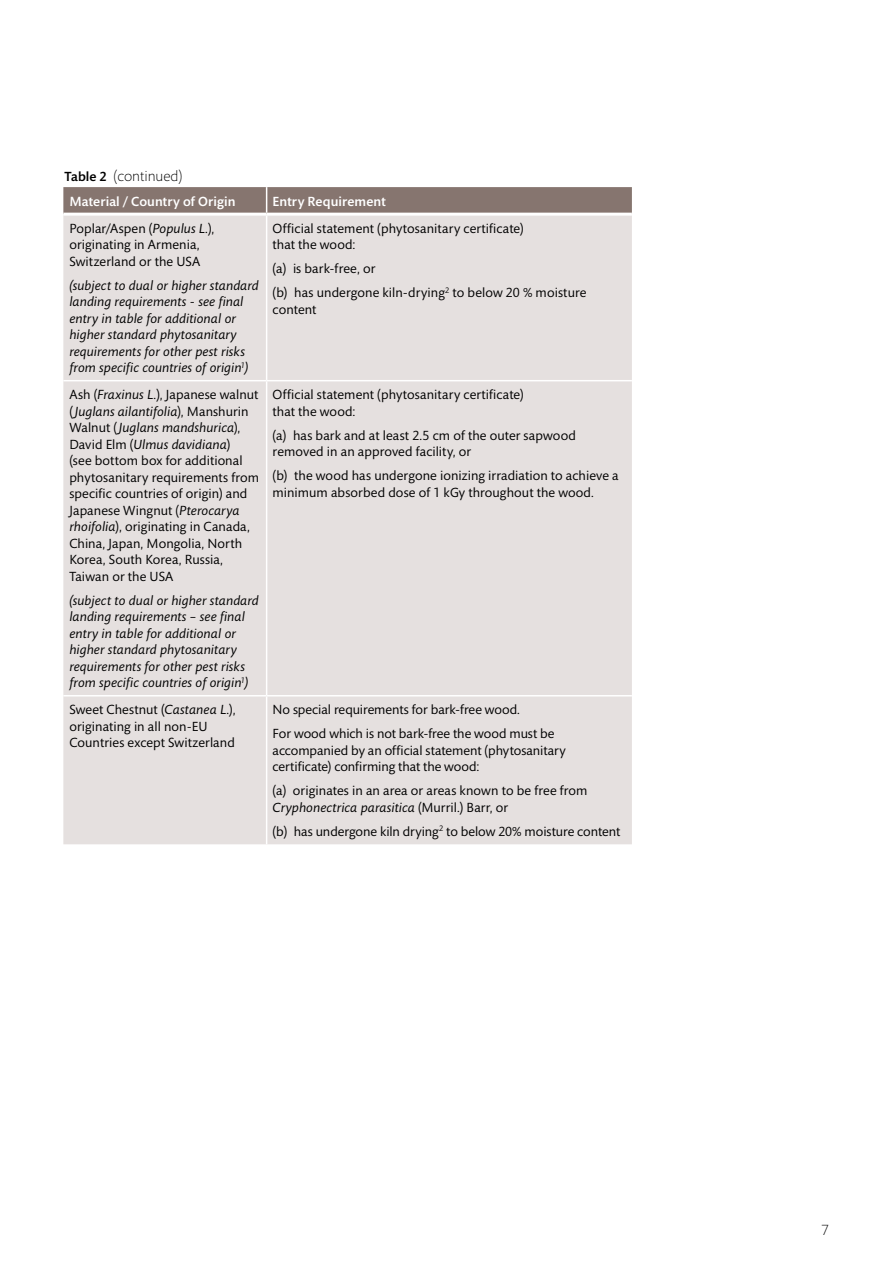
<style>
.page{position:relative;width:893px;height:1263px;background:#fff}
.page>*{position:absolute;margin:0;border:0;box-sizing:border-box;transform-origin:0 0}
.t1{font:300 15px "Mundo Sans";color:#000}
.t2{font:13.5px/16.5px "Mundo Sans";letter-spacing:.005em;color:#000}
.t3{font:italic 13.5px/16.5px "Mundo Sans";letter-spacing:.01em;color:#000}
.t4{font:500 13.5px "Mundo Sans";letter-spacing:.01em;color:#fff}
.s1{font-weight:500;font-size:13.5px}
.s2{font-style:italic}
</style>
<div class="page">
<div style="left:63px;top:216px;width:569px;height:628px;background:#e5e0df"></div>
<hr style="left:266px;top:216px;width:1px;height:164px;background:#fff">
<hr style="left:266px;top:381px;width:1px;height:314px;background:#fff">
<hr style="left:266px;top:696px;width:1px;height:148px;background:#fff">
<hr style="left:63px;top:695px;width:204px;height:1px;background:#fff">
<hr style="left:267px;top:695px;width:365px;height:1px;background:#fff">
<svg style="left:63px;top:187px;width:569px;height:26px;background:#887772"></svg>
<hr style="left:63px;top:380px;width:204px;height:1px;background:#fff">
<hr style="left:267px;top:380px;width:365px;height:1px;background:#fff">
<p class="t1" style="left:65px;top:168px;width:119px"><span class="s1">Table 2</span> (continued)</p>
<p class="t4" style="left:69px;top:194px;width:168px">Material / Country of Origin</p>
<p class="t4" style="left:273px;top:194px;width:115px">Entry Requirement</p>
<p class="t2" style="left:69px;top:220px;width:146px">Poplar/Aspen (<span class="s2">Populus L</span>.), originating in Armenia,<br>Switzerland or the USA</p>
<p class="t3" style="left:69px;top:277px;width:191px">(subject to dual or higher standard landing requirements - see final entry in table for additional or higher standard phytosanitary requirements for other pest risks from specific countries of origin<sup>1</sup>)</p>
<p class="t2" style="left:273px;top:220px;width:253px">Official statement (phytosanitary certificate) that the wood:</p>
<p class="t2" style="left:273px;top:257px;width:315px;line-height:24px">(a) is bark-free, or<br>(b) has undergone kiln-drying<sup>2</sup> to below 20 % moisture</p>
<p class="t2" style="left:273px;top:301px;width:45px">content</p>
<p class="t2" style="left:69px;top:387px;width:191px">Ash (<span class="s2">Fraxinus L</span>.), Japanese walnut (<span class="s2">Juglans ailantifolia</span>), Manshurin<br>Walnut (<span class="s2">Juglans mandshurica</span>),<br>David Elm (<span class="s2">Ulmus davidiana</span>)<br>(see bottom box for additional phytosanitary requirements from specific countries of origin) and<br>Japanese Wingnut (<span class="s2">Pterocarya rhoifolia</span>), originating in Canada,<br>China, Japan, Mongolia, North<br>Korea, South Korea, Russia,<br>Taiwan or the USA</p>
<p class="t3" style="left:69px;top:592px;width:191px">(subject to dual or higher standard landing requirements – see final entry in table for additional or higher standard phytosanitary requirements for other pest risks from specific countries of origin<sup>1</sup>)</p>
<p class="t2" style="left:273px;top:387px;width:253px">Official statement (phytosanitary certificate) that the wood:</p>
<p class="t2" style="left:273px;top:427px;width:305px">(a) has bark and at least 2.5 cm of the outer sapwood removed in an approved facility, or</p>
<p class="t2" style="left:273px;top:468px;width:347px">(b) the wood has undergone ionizing irradiation to achieve a minimum absorbed dose of 1 kGy throughout the wood.</p>
<p class="t2" style="left:69px;top:702px;width:168px">Sweet Chestnut (<span class="s2">Castanea L</span>.), originating in all non-EU<br>Countries except Switzerland</p>
<p class="t2" style="left:273px;top:698px;width:283px;line-height:24px">No special requirements for bark-free wood.<br>For wood which is not bark-free the wood must be</p>
<p class="t2" style="left:273px;top:742px;width:295px">accompanied by an official statement (phytosanitary certificate) confirming that the wood:</p>
<p class="t2" style="left:273px;top:783px;width:316px">(a) originates in an area or areas known to be free from<br><span class="s2">Cryphonectrica parasitica</span> (Murril.) Barr, or</p>
<p class="t2" style="left:273px;top:823px;width:349px">(b) has undergone kiln drying<sup>2</sup> to below 20% moisture content</p>
<p class="t1" style="left:822px;top:1222px;width:9px">7</p>
</div>
